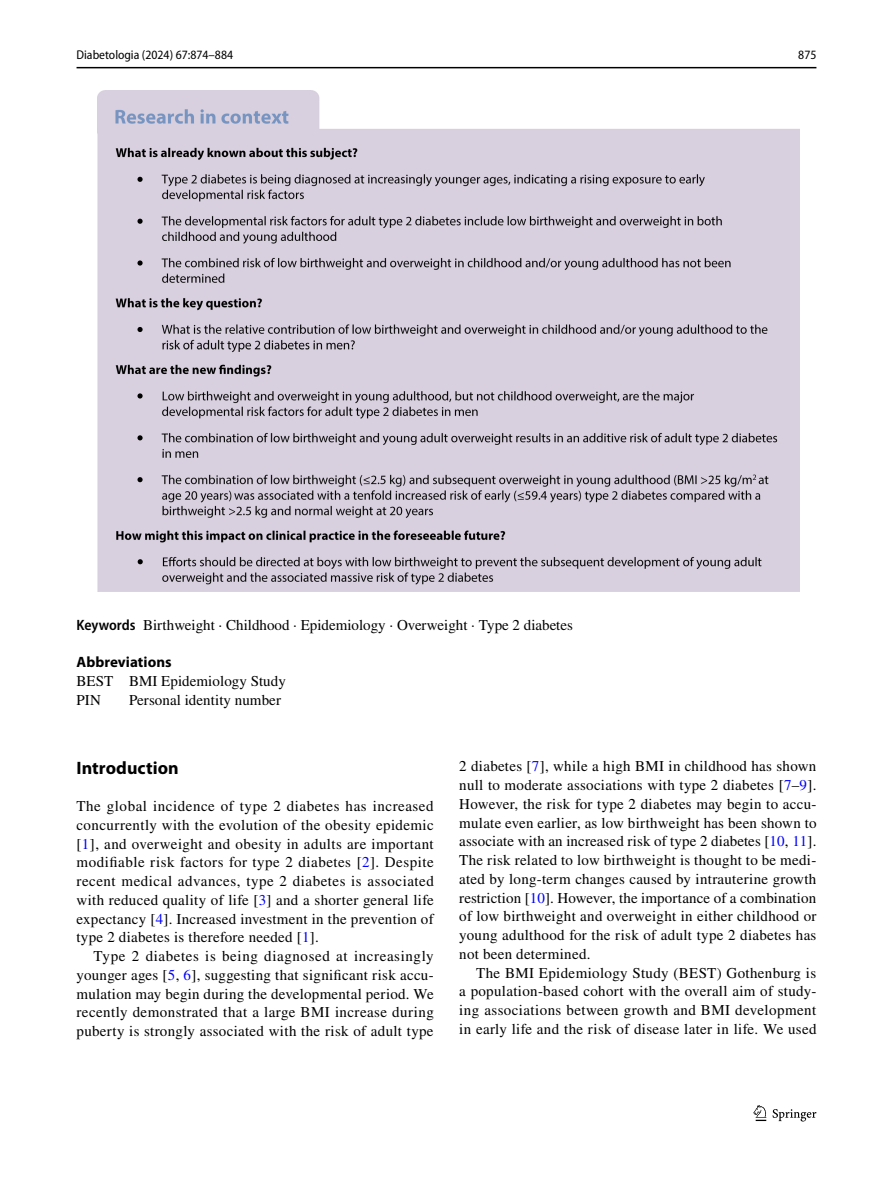
<style>
.page{position:relative;width:893px;height:1187px;background:#fff}
.page>*{position:absolute;margin:0;border:0;box-sizing:border-box;transform-origin:0 0}
.t1{font:700 18px "Myriad Pro";letter-spacing:.005em;color:#000}
.t2{font:15px/18.8px "STIX";letter-spacing:.02em;color:#000;text-align:justify}
.t3{font:15px "STIX";color:#000}
.t4{font:700 15px "Myriad Pro";letter-spacing:.005em;color:#000}
.t5{font:semi-condensed 12.75px "Myriad Pro";color:#000}
.s1{font-family:"Myriad Pro";font-weight:600;font-stretch:semi-condensed}
.s2{color:#00f}
</style>
<div class="page">
<hr style="left:77px;top:67px;width:739px;height:1px;background:#000">
<svg style="left:753px;top:1105px;width:13px;height:15px"></svg>
<svg style="left:773px;top:1109px;width:43px;height:12px"></svg>
<img style="left:98px;top:90px;width:701px;height:501px">
<svg style="left:137px;top:177px;width:6px;height:5px"></svg>
<svg style="left:137px;top:219px;width:6px;height:5px"></svg>
<svg style="left:137px;top:260px;width:6px;height:5px"></svg>
<svg style="left:137px;top:327px;width:6px;height:5px"></svg>
<svg style="left:137px;top:393px;width:6px;height:5px"></svg>
<svg style="left:137px;top:435px;width:6px;height:5px"></svg>
<svg style="left:137px;top:477px;width:6px;height:5px"></svg>
<svg style="left:138px;top:559px;width:5px;height:5px"></svg>
<p class="t5" style="left:77px;top:48px;width:158px">Diabetologia (2024) 67:874–884</p>
<p class="t5" style="left:798px;top:48px;width:20px">875</p>
<p class="t3" style="left:77px;top:614px;width:498px"><span class="s1">Keywords</span> Birthweight · Childhood · Epidemiology · Overweight · Type 2 diabetes</p>
<p class="t4" style="left:77px;top:652px;width:97px">Abbreviations</p>
<p class="t2" style="left:77px;top:672px;width:211px">BEST BMI Epidemiology Study<br>PIN</p>
<p class="t2" style="left:129px;top:691px;width:153px">Personal identity number</p>
<p class="t1" style="left:77px;top:755px;width:104px">Introduction</p>
<p class="t2" style="left:77px;top:797px;width:359px">The global incidence of type 2 diabetes has increased concurrently with the evolution of the obesity epidemic [<span class="s2">1</span>], and overweight and obesity in adults are important modifiable risk factors for type 2 diabetes [<span class="s2">2</span>]. Despite recent medical advances, type 2 diabetes is associated with reduced quality of life [<span class="s2">3</span>] and a shorter general life expectancy [<span class="s2">4</span>]. Increased investment in the prevention of type 2 diabetes is therefore needed [<span class="s2">1</span>].</p>
<p class="t2" style="left:77px;top:947px;width:359px;text-indent:17px">Type 2 diabetes is being diagnosed at increasingly younger ages [<span class="s2">5</span>, <span class="s2">6</span>], suggesting that significant risk accu&shy;mulation may begin during the developmental period. We recently demonstrated that a large BMI increase during puberty is strongly associated with the risk of adult type</p>
<p class="t2" style="left:459px;top:757px;width:359px">2 diabetes [<span class="s2">7</span>], while a high BMI in childhood has shown null to moderate associations with type 2 diabetes [<span class="s2">7</span>–<span class="s2">9</span>].<br>However, the risk for type 2 diabetes may begin to accu&shy;mulate even earlier, as low birthweight has been shown to associate with an increased risk of type 2 diabetes [<span class="s2">10</span>, <span class="s2">11</span>].<br>The risk related to low birthweight is thought to be medi&shy;ated by long-term changes caused by intrauterine growth restriction [<span class="s2">10</span>]. However, the importance of a combination of low birthweight and overweight in either childhood or young adulthood for the risk of adult type 2 diabetes has not been determined.</p>
<p class="t2" style="left:459px;top:964px;width:359px;text-indent:17px">The BMI Epidemiology Study (BEST) Gothenburg is a population-based cohort with the overall aim of study&shy;ing associations between growth and BMI development in early life and the risk of disease later in life. We used</p>
</div>
